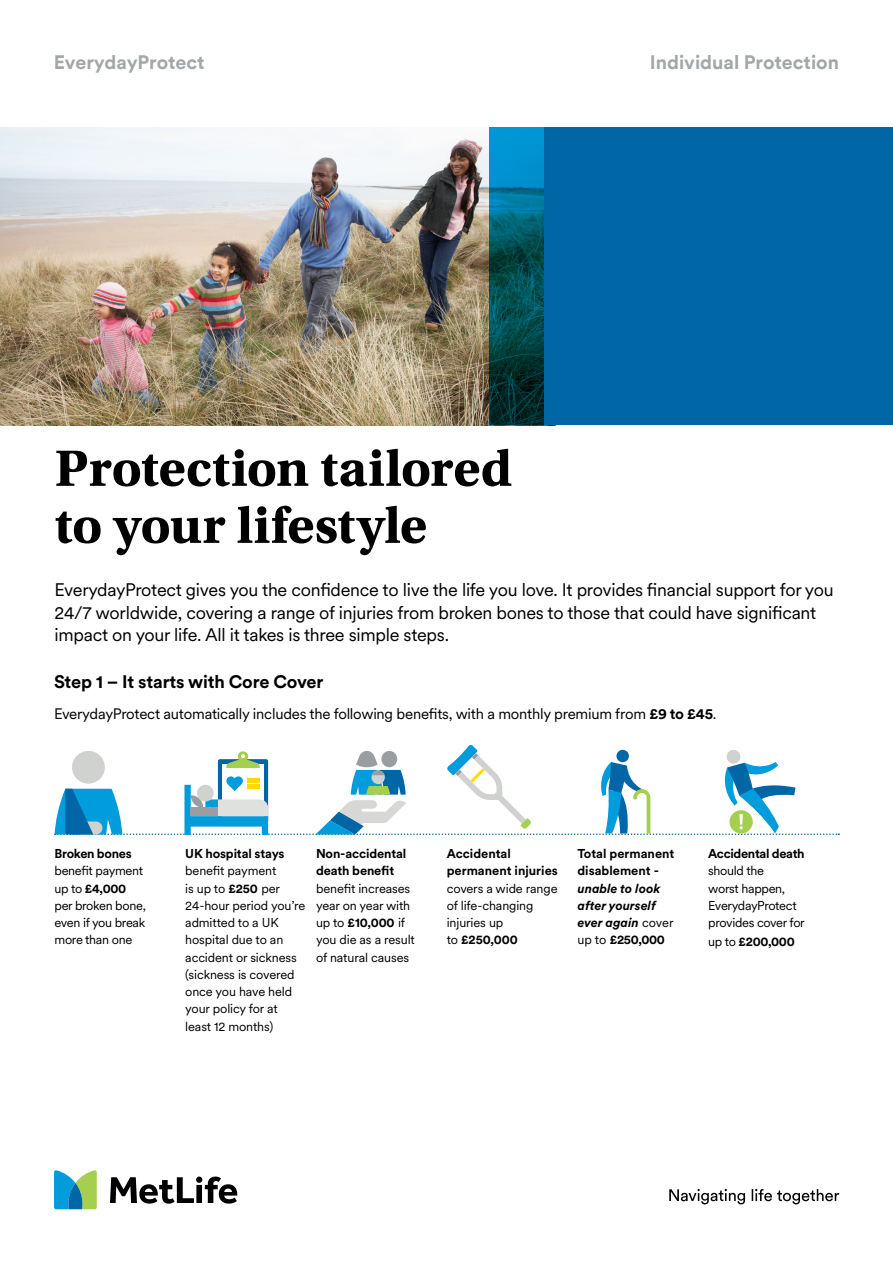
<style>
.page{position:relative;width:893px;height:1263px;background:#fff}
.page>*{position:absolute;margin:0;border:0;box-sizing:border-box;transform-origin:0 0}
.t1{font:54px/57px "Utopia Std Bold Capt";letter-spacing:-.005em;color:#000}
.t2{font:700 19.5px "Met Life Circular TT";color:#a3a7a9}
.t3{font:18px/22.5px "Met Life Circular";letter-spacing:-.015em;color:#000}
.t4{font:700 18px "Met Life Circular";letter-spacing:-.01em;color:#000}
.t5{font:15px "Met Life Circular";letter-spacing:-.015em;color:#000}
.t6{font:12.75px/17.2px "Met Life Circular";letter-spacing:-.01em;color:#000}
.t7{font:700 12.75px/17.2px "Met Life Circular";letter-spacing:-.01em;color:#000}
.t8{font:italic 700 12.75px/17.2px "Met Life Circular";color:#000}
.s1{font-weight:700}
.s2{font-weight:400;font-style:normal}
.s3{font-style:normal}
.s4{font-weight:400}
</style>
<div class="page">
<svg style="left:669px;top:1189px;width:170px;height:15px"></svg>
<svg style="left:110px;top:1176px;width:127px;height:28px"></svg>
<svg style="left:54px;top:1170px;width:43px;height:39px;background:#5bb2a5"></svg>
<img style="left:0;top:128px;width:489px;height:297px">
<svg style="left:489px;top:128px;width:55px;height:297px;background:#00586a"></svg>
<div style="left:544px;top:128px;width:349px;height:297px;background:#0066a6"></div>
<svg style="left:55px;top:745px;width:784px;height:90px"></svg>
<h2 class="t2" style="left:54px;top:48px;width:152px">EverydayProtect</h2>
<h2 class="t2" style="left:650px;top:48px;width:191px">Individual Protection</h2>
<h1 class="t1" style="left:55px;top:440px;width:459px">Protection tailored to your lifestyle</h1>
<p class="t3" style="left:55px;top:578px;width:781px">EverydayProtect gives you the confidence to live the life you love. It provides financial support for you<br>24/7 worldwide, covering a range of injuries from broken bones to those that could have significant impact on your life. All it takes is three simple steps.</p>
<h3 class="t4" style="left:54px;top:669px;width:271px">Step 1 – It starts with Core Cover</h3>
<p class="t5" style="left:54px;top:704px;width:664px">EverydayProtect automatically includes the following benefits, with a monthly premium from <span class="s1">£9 to £45</span>.</p>
<p class="t7" style="left:55px;top:844px;width:79px">Broken bones</p>
<p class="t6" style="left:55px;top:862px;width:93px">benefit payment up to <span class="s1">£4,000 </span>per broken bone, even if you break more than one</p>
<p class="t7" style="left:185px;top:844px;width:101px">UK hospital stays</p>
<p class="t6" style="left:185px;top:862px;width:122px">benefit payment<br>is up to <span class="s1">£250</span> per<br>24-hour period you’re admitted to a UK hospital due to an accident or sickness (sickness is covered once you have held your policy for at least 12 months)</p>
<p class="t7" style="left:316px;top:844px;width:92px">Non-accidental death benefit</p>
<p class="t6" style="left:316px;top:879px;width:100px">benefit increases year on year with up to <span class="s1">£10,000</span> if you die as a result of natural causes</p>
<p class="t7" style="left:447px;top:844px;width:113px">Accidental permanent injuries</p>
<p class="t6" style="left:447px;top:879px;width:112px">covers a wide range of life-changing injuries up<br>to <span class="s1">£250,000</span></p>
<p class="t7" style="left:577px;top:844px;width:98px">Total permanent disablement -</p>
<p class="t8" style="left:577px;top:879px;width:98px">unable to look after yourself ever again <span class="s2">cover up to</span> <span class="s3">£250,000</span></p>
<p class="t7" style="left:708px;top:844px;width:98px">Accidental death</p>
<p class="t6" style="left:708px;top:862px;width:98px">should the<br>worst happen,<br>EverydayProtect provides cover for</p>
<p class="t7" style="left:708px;top:933px;width:88px"><span class="s4">up to</span> £200,000</p>
</div>
